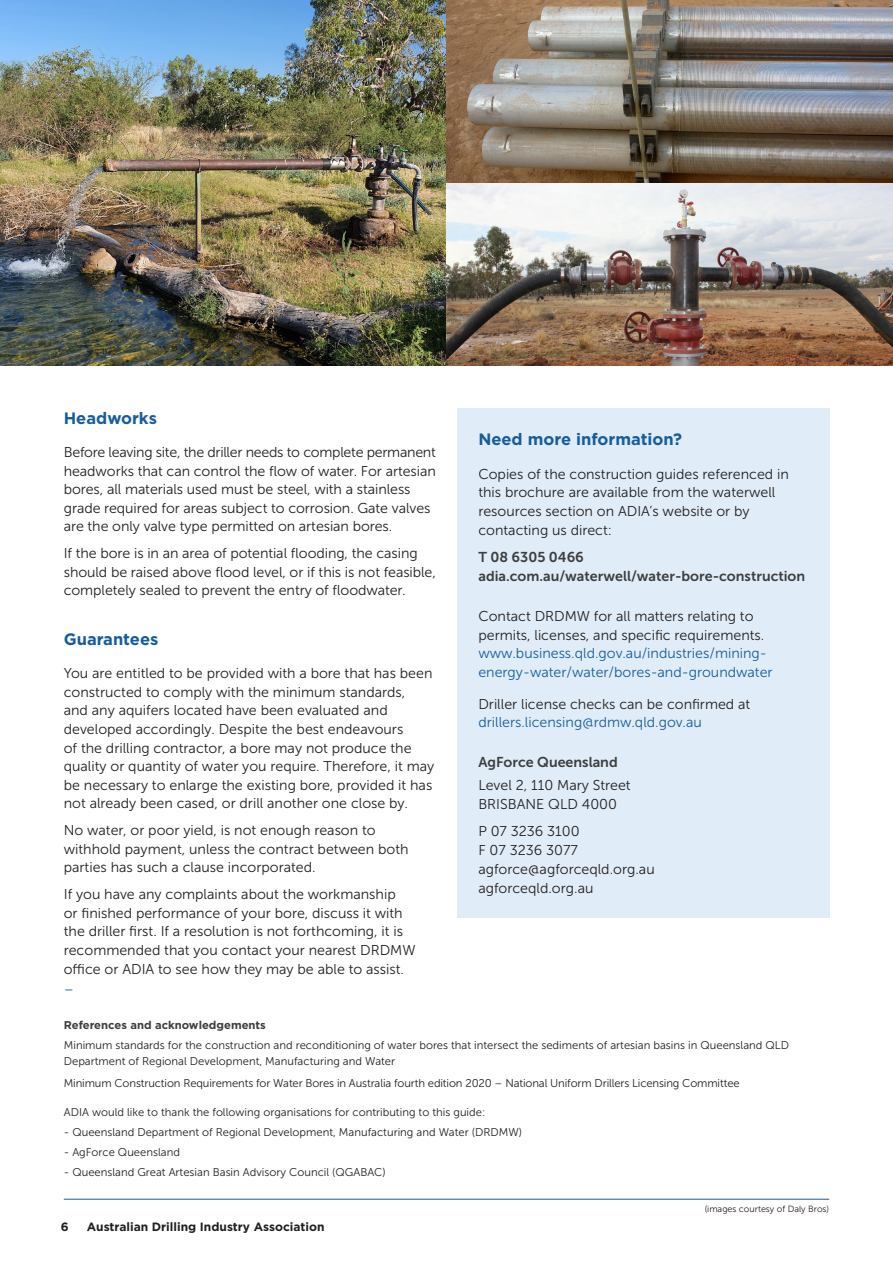
<style>
.page{position:relative;width:893px;height:1263px;background:#fff}
.page>*{position:absolute;margin:0;border:0;box-sizing:border-box;transform-origin:0 0}
.heading_1{font:700 16.5px "Gotham";color:#175d9e}
.body_text{font:14.25px/18.5px "Museo Sans 300";color:#231f20}
.body_text-2{font:14.25px/18.8px "Museo Sans 300";color:#175d9e}
.body_text-3{font:14.25px/18.8px "Museo Sans 700";color:#3e3e3f}
.t1{font:700 12px "Gotham";color:#231f20}
.body_text-4{font:11.25px/15.8px "Museo Sans 300";color:#231f20}
.heading_1-2{font:700 11.25px "Gotham";color:#3e3e3f}
.t2{font:9px "Museo Sans 300";color:#231f20}
</style>
<div class="page">
<img style="left:0;top:0;width:893px;height:366px">
<div style="left:457px;top:408px;width:372px;height:510px;background:#e0edf8"></div>
<hr style="left:64px;top:1199px;width:765px;height:1px;background:#175d9e">
<p class="heading_1" style="left:64px;top:408px;width:95px">Headworks</p>
<p class="body_text" style="left:64px;top:443px;width:374px">Before leaving site, the driller needs to complete permanent headworks that can control the flow of water. For artesian bores, all materials used must be steel, with a stainless grade required for areas subject to corrosion. Gate valves are the only valve type permitted on artesian bores.</p>
<p class="body_text" style="left:64px;top:544px;width:374px">If the bore is in an area of potential flooding, the casing should be raised above flood level, or if this is not feasible, completely sealed to prevent the entry of floodwater.</p>
<p class="heading_1" style="left:64px;top:630px;width:96px">Guarantees</p>
<p class="body_text" style="left:64px;top:664px;width:372px">You are entitled to be provided with a bore that has been constructed to comply with the minimum standards,<br>and any aquifers located have been evaluated and developed accordingly. Despite the best endeavours<br>of the drilling contractor, a bore may not produce the quality or quantity of water you require. Therefore, it may be necessary to enlarge the existing bore, provided it has not already been cased, or drill another one close by.</p>
<p class="body_text" style="left:64px;top:821px;width:346px">No water, or poor yield, is not enough reason to withhold payment, unless the contract between both parties has such a clause incorporated.</p>
<p class="body_text" style="left:64px;top:885px;width:353px">If you have any complaints about the workmanship<br>or finished performance of your bore, discuss it with the driller first. If a resolution is not forthcoming, it is recommended that you contact your nearest DRDMW office or ADIA to see how they may be able to assist.</p>
<p class="heading_1" style="left:478px;top:429px;width:205px">Need more information?</p>
<p class="body_text" style="left:478px;top:464px;width:312px">Copies of the construction guides referenced in this brochure are available from the waterwell resources section on ADIA’s website or by contacting us direct:</p>
<p class="body_text-3" style="left:478px;top:548px;width:328px">T 08 6305 0466 adia.com.au/waterwell/water-bore-construction</p>
<p class="body_text" style="left:478px;top:607px;width:288px">Contact DRDMW for all matters relating to permits, licenses, and specific requirements.</p>
<p class="body_text-2" style="left:478px;top:644px;width:296px">www.business.qld.gov.au/industries/mining&shy;energy-water/water/bores-and-groundwater</p>
<p class="body_text" style="left:478px;top:694px;width:273px">Driller license checks can be confirmed at</p>
<p class="body_text-2" style="left:478px;top:713px;width:225px">drillers.licensing@rdmw.qld.gov.au</p>
<p class="body_text-3" style="left:478px;top:753px;width:141px">AgForce Queensland</p>
<p class="body_text" style="left:478px;top:776px;width:154px">Level 2, 110 Mary Street</p>
<p class="body_text" style="left:478px;top:795px;width:140px">BRISBANE QLD 4000</p>
<p class="body_text" style="left:478px;top:822px;width:103px">P 07 3236 3100</p>
<p class="body_text" style="left:478px;top:841px;width:101px">F 07 3236 3077</p>
<p class="body_text" style="left:478px;top:860px;width:178px">agforce@agforceqld.org.au</p>
<p class="body_text" style="left:478px;top:878px;width:117px">agforceqld.org.au</p>
<p class="body_text-2" style="left:64px;top:980px;width:12px">–</p>
<p class="heading_1-2" style="left:64px;top:1018px;width:204px">References and acknowledgements</p>
<p class="body_text-4" style="left:64px;top:1037px;width:727px">Minimum standards for the construction and reconditioning of water bores that intersect the sediments of artesian basins in Queensland QLD<br>Department of Regional Development, Manufacturing and Water</p>
<p class="body_text-4" style="left:64px;top:1075px;width:677px">Minimum Construction Requirements for Water Bores in Australia fourth edition 2020 – National Uniform Drillers Licensing Committee</p>
<p class="body_text-4" style="left:64px;top:1105px;width:423px">ADIA would like to thank the following organisations for contributing to this guide:</p>
<p class="body_text-4" style="left:64px;top:1125px;width:460px">- Queensland Department of Regional Development, Manufacturing and Water (DRDMW)</p>
<p class="body_text-4" style="left:64px;top:1145px;width:118px">- AgForce Queensland</p>
<p class="body_text-4" style="left:64px;top:1165px;width:323px">- Queensland Great Artesian Basin Advisory Council (QGABAC)</p>
<p class="t1" style="left:61px;top:1219px;width:9px">6</p>
<p class="t1" style="left:87px;top:1219px;width:239px">Australian Drilling Industry Association</p>
<p class="t2" style="left:705px;top:1204px;width:126px">(images courtesy of Daly Bros)</p>
</div>
